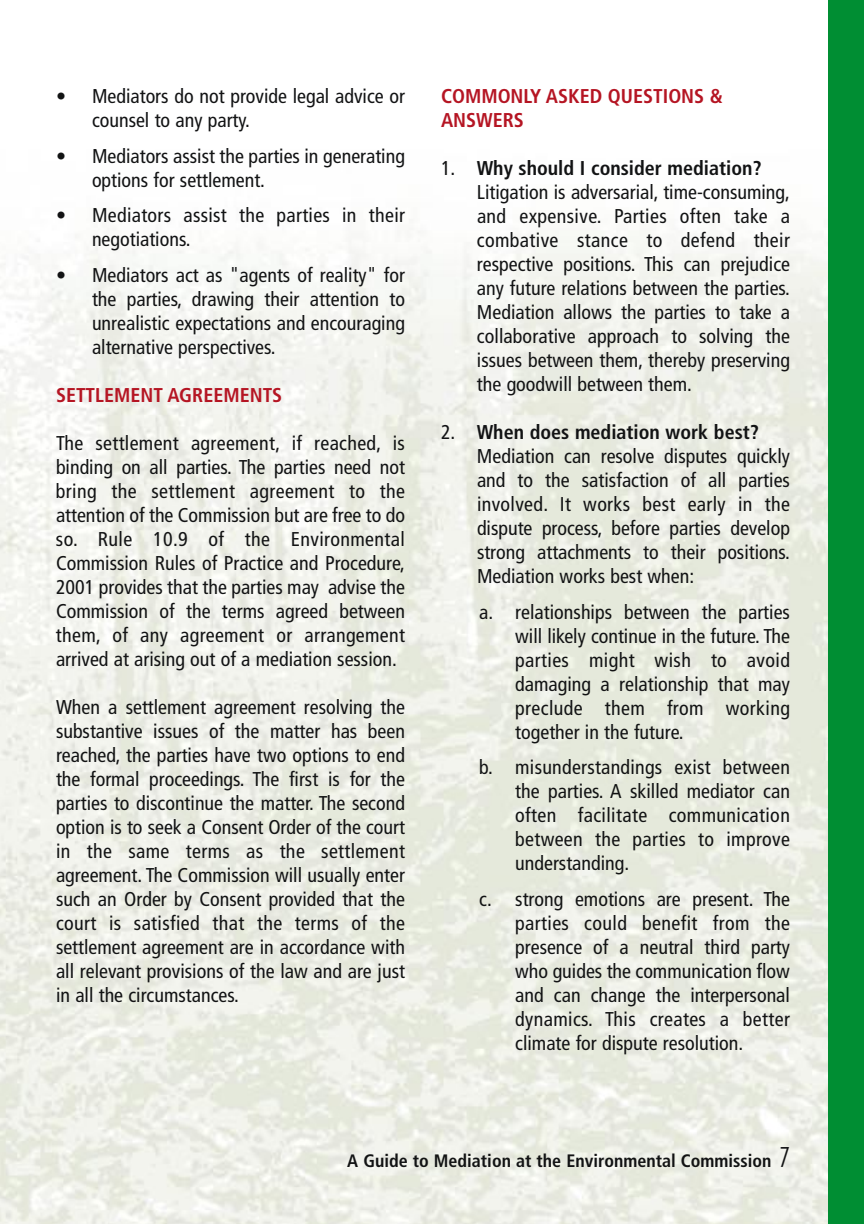
<style>
.page{position:relative;width:864px;height:1224px;background:#fff}
.page>*{position:absolute;margin:0;border:0;box-sizing:border-box;transform-origin:0 0}
.t1{font:condensed 20px/24px "Frutiger";color:#121314;text-align:justify}
.t2{font:700 condensed 20px/24px "Frutiger";color:#b51523}
.t3{font:700 condensed 18px "Frutiger";color:#121314}
.s1{font-weight:700}
.s2{font-family:"Futura BT";font-weight:300;font-size:28px}
</style>
<div class="page">
<div style="left:828px;top:0;width:36px;height:1224px;background:#008e33"></div>
<p class="t1" style="left:92px;top:84px;width:315px;text-indent:-36px">• Mediators do not provide legal advice or counsel to any party.</p>
<p class="t1" style="left:92px;top:144px;width:315px;text-indent:-36px">• Mediators assist the parties in generating options for settlement.</p>
<p class="t1" style="left:92px;top:203px;width:315px;text-indent:-36px">• Mediators assist the parties in their negotiations.</p>
<p class="t1" style="left:92px;top:263px;width:315px;text-indent:-36px">• Mediators act as "agents of reality" for the parties, drawing their attention to unrealistic expectations and encouraging alternative perspectives.</p>
<p class="t2" style="left:56px;top:383px;width:228px">SETTLEMENT AGREEMENTS</p>
<p class="t1" style="left:56px;top:431px;width:351px">The settlement agreement, if reached, is binding on all parties. The parties need not bring the settlement agreement to the attention of the Commission but are free to do so. Rule 10.9 of the Environmental Commission Rules of Practice and Procedure, 2001 provides that the parties may advise the Commission of the terms agreed between them, of any agreement or arrangement arrived at arising out of a mediation session.</p>
<p class="t1" style="left:56px;top:695px;width:351px">When a settlement agreement resolving the substantive issues of the matter has been reached, the parties have two options to end the formal proceedings. The first is for the parties to discontinue the matter. The second option is to seek a Consent Order of the court in the same terms as the settlement agreement. The Commission will usually enter such an Order by Consent provided that the court is satisfied that the terms of the settlement agreement are in accordance with all relevant provisions of the law and are just in all the circumstances.</p>
<p class="t2" style="left:441px;top:84px;width:283px">COMMONLY ASKED QUESTIONS &amp;<br>ANSWERS</p>
<p class="t1" style="left:477px;top:156px;width:315px;text-align:left;text-indent:-36px">1. <span class="s1">Why should I consider mediation?<br></span>Litigation is adversarial, time-consuming, and expensive. Parties often take a combative stance to defend their respective positions. This can prejudice any future relations between the parties.<br>Mediation allows the parties to take a collaborative approach to solving the issues between them, thereby preserving the goodwill between them.</p>
<p class="t1" style="left:477px;top:420px;width:315px;text-align:left;text-indent:-36px">2. <span class="s1">When does mediation work best?<br></span>Mediation can resolve disputes quickly and to the satisfaction of all parties involved. It works best early in the dispute process, before parties develop strong attachments to their positions.<br>Mediation works best when:</p>
<p class="t1" style="left:515px;top:600px;width:276px;text-indent:-36px">a. relationships between the parties will likely continue in the future. The parties might wish to avoid damaging a relationship that may preclude them from working together in the future.</p>
<p class="t1" style="left:515px;top:755px;width:276px;text-indent:-36px">b. misunderstandings exist between the parties. A skilled mediator can often facilitate communication between the parties to improve understanding.</p>
<p class="t1" style="left:515px;top:887px;width:276px;text-indent:-36px">c. strong emotions are present. The parties could benefit from the presence of a neutral third party who guides the communication flow and can change the interpersonal dynamics. This creates a better climate for dispute resolution.</p>
<p class="t3" style="left:347px;top:1150px;width:444px">A Guide to Mediation at the Environmental Commission <span class="s2">7</span></p>
</div>
